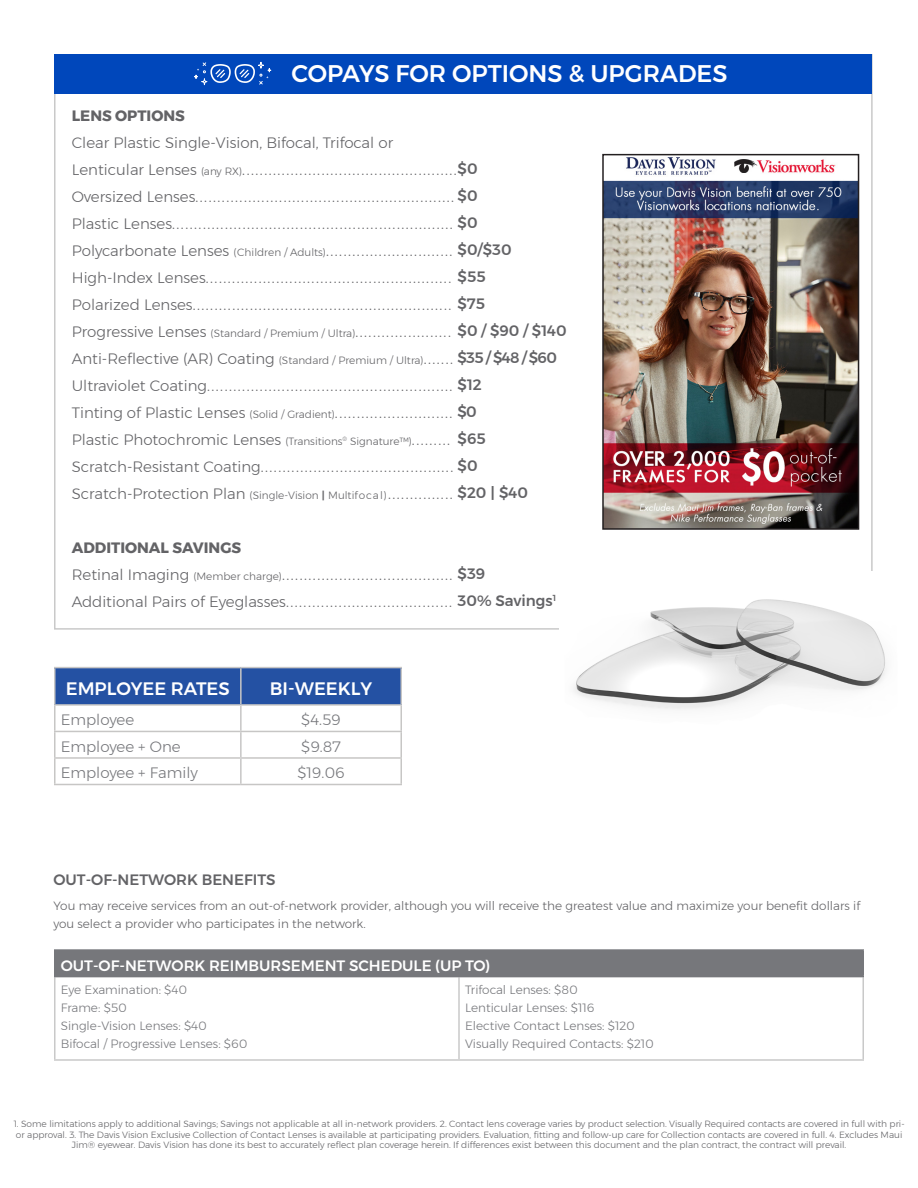
<style>
.page{position:relative;width:918px;height:1188px;background:#fff}
.page>*{position:absolute;margin:0;border:0;box-sizing:border-box;transform-origin:0 0}
.t1{font:500 24px "Montserrat";color:#fff}
.t2{font:500 18px "Montserrat";color:#fff}
.t3{font:300 15px/27px "Montserrat";color:#636366}
.t4{font:300 15px "Montserrat";color:#76777b}
.t5{font:500 15px "Montserrat";color:#fff}
.t6{font:700 15px "Montserrat";color:#636366}
.t7{font:500 15px "Montserrat";color:#636366}
.t8{font:300 12px "Montserrat";color:#76777b}
.t9{font:300 12px/18px "Montserrat";color:#636366}
.t10{font:300 9px/10.8px "Montserrat";color:#636366;text-align:center}
.s1{font-size:10.5px}
.s2{font-weight:500}
.s3{font-family:"Gotham";font-weight:700;font-size:10.5px}
.s4{font-family:"Gotham";font-weight:700}
.s5{font-family:"Gotham"}
</style>
<div class="page">
<div style="left:54px;top:54px;width:817px;height:39px;background:#0047bb"></div>
<img style="left:574px;top:599px;width:312px;height:111px">
<div style="left:55px;top:950px;width:808px;height:27px;background:#76777b"></div>
<hr style="left:54px;top:977px;width:2px;height:82px;background:#c9c9c9">
<hr style="left:458px;top:977px;width:2px;height:82px;background:#c9c9c9">
<hr style="left:862px;top:977px;width:2px;height:82px;background:#c9c9c9">
<hr style="left:54px;top:1059px;width:405px;height:2px;background:#c9c9c9">
<hr style="left:459px;top:1059px;width:405px;height:2px;background:#c9c9c9">
<hr style="left:54px;top:949px;width:405px;height:2px;background:#76777b">
<hr style="left:54px;top:951px;width:2px;height:25px;background:#76777b">
<hr style="left:459px;top:949px;width:405px;height:2px;background:#76777b">
<hr style="left:862px;top:951px;width:2px;height:25px;background:#76777b">
<hr style="left:54px;top:976px;width:405px;height:1px;background:#76777b">
<hr style="left:459px;top:976px;width:405px;height:1px;background:#76777b">
<svg style="left:194px;top:62px;width:77px;height:23px"></svg>
<img style="left:605px;top:157px;width:251px;height:370px">
<div style="left:602px;top:154px;width:257px;height:376px;border:2px solid #231f20"></div>
<div style="left:55px;top:668px;width:186px;height:37px;background:#2451a3"></div>
<div style="left:241px;top:668px;width:160px;height:37px;background:#2451a3"></div>
<hr style="left:54px;top:667px;width:187px;height:1px;background:#c7c6c5">
<hr style="left:54px;top:668px;width:2px;height:36px;background:#c7c6c5">
<hr style="left:241px;top:667px;width:161px;height:1px;background:#c7c6c5">
<hr style="left:240px;top:668px;width:2px;height:36px;background:#c7c6c5">
<hr style="left:400px;top:668px;width:2px;height:36px;background:#c7c6c5">
<hr style="left:54px;top:704px;width:187px;height:2px;background:#c7c6c5">
<hr style="left:54px;top:706px;width:2px;height:25px;background:#c7c6c5">
<hr style="left:241px;top:704px;width:161px;height:2px;background:#c7c6c5">
<hr style="left:240px;top:706px;width:2px;height:25px;background:#c7c6c5">
<hr style="left:400px;top:706px;width:2px;height:25px;background:#c7c6c5">
<hr style="left:54px;top:731px;width:187px;height:1px;background:#c7c6c5">
<hr style="left:54px;top:732px;width:2px;height:25px;background:#c7c6c5">
<hr style="left:241px;top:731px;width:161px;height:1px;background:#c7c6c5">
<hr style="left:240px;top:732px;width:2px;height:25px;background:#c7c6c5">
<hr style="left:400px;top:732px;width:2px;height:25px;background:#c7c6c5">
<hr style="left:54px;top:757px;width:187px;height:2px;background:#c7c6c5">
<hr style="left:54px;top:759px;width:2px;height:25px;background:#c7c6c5">
<hr style="left:241px;top:757px;width:161px;height:2px;background:#c7c6c5">
<hr style="left:240px;top:759px;width:2px;height:25px;background:#c7c6c5">
<hr style="left:400px;top:759px;width:2px;height:25px;background:#c7c6c5">
<hr style="left:54px;top:784px;width:187px;height:1px;background:#c7c6c5">
<hr style="left:241px;top:784px;width:161px;height:1px;background:#c7c6c5">
<p class="t1" style="left:291px;top:55px;width:438px">COPAYS FOR OPTIONS &amp; UPGRADES</p>
<p class="t6" style="left:72px;top:103px;width:115px">LENS OPTIONS</p>
<p class="t3" style="left:72px;top:128px;width:407px">Clear Plastic Single-Vision, Bifocal, Trifocal or<br>Lenticular Lenses <span class="s1">(any RX)</span>.................................................<span class="s2">$0</span></p>
<p class="t3" style="left:72px;top:182px;width:407px">Oversized Lenses...........................................................<span class="s2">$0</span></p>
<p class="t3" style="left:72px;top:209px;width:407px">Plastic Lenses................................................................ <span class="s2">$0</span></p>
<p class="t3" style="left:72px;top:236px;width:441px">Polycarbonate Lenses <span class="s1">(Children / Adults)</span>............................. <span class="s2">$0/$30</span></p>
<p class="t3" style="left:72px;top:263px;width:415px">High-Index Lenses........................................................ <span class="s2">$55</span></p>
<p class="t3" style="left:72px;top:290px;width:415px">Polarized Lenses........................................................... <span class="s2">$75</span></p>
<p class="t3" style="left:72px;top:317px;width:496px">Progressive Lenses <span class="s1">(Standard / Premium / Ultra)</span>...................... <span class="s2">$0 / $90 / $140</span></p>
<p class="t3" style="left:72px;top:344px;width:487px">Anti-Reflective (AR) Coating <span class="s1">(Standard / Premium / Ultra)</span>....... <span class="s2">$35 / $48 / $60</span></p>
<p class="t3" style="left:72px;top:371px;width:411px">Ultraviolet Coating........................................................ <span class="s2">$12</span></p>
<p class="t3" style="left:72px;top:398px;width:407px">Tinting of Plastic Lenses <span class="s1">(Solid / Gradient)</span>........................... <span class="s2">$0</span></p>
<p class="t3" style="left:72px;top:425px;width:380px">Plastic Photochromic Lenses <span class="s1">(Transitions</span><sup>®</sup> <span class="s1">Signature™)</span>.........</p>
<p class="t3" style="left:72px;top:452px;width:407px">Scratch-Resistant Coating............................................ <span class="s2">$0</span></p>
<p class="t3" style="left:72px;top:479px;width:458px">Scratch-Protection Plan <span class="s1">(Single-Vision</span> <span class="s3">|</span> <span class="s1">Multifocal)</span>............... <span class="s2">$20</span> <span class="s4">|</span> <span class="s2">$40</span></p>
<p class="t7" style="left:458px;top:427px;width:30px">$65</p>
<p class="t6" style="left:72px;top:535px;width:171px">ADDITIONAL SAVINGS</p>
<p class="t3" style="left:72px;top:560px;width:415px">Retinal Imaging <span class="s1">(Member charge)</span>....................................... <span class="s2">$39</span></p>
<p class="t3" style="left:72px;top:587px;width:486px">Additional Pairs of Eyeglasses...................................... <span class="s2">30% Savings</span><sup>1</sup></p>
<p class="t2" style="left:66px;top:674px;width:166px">EMPLOYEE RATES</p>
<p class="t2" style="left:270px;top:674px;width:104px">BI-WEEKLY</p>
<p class="t4" style="left:61px;top:709px;width:75px">Employee</p>
<p class="t4" style="left:301px;top:709px;width:41px">$4.59</p>
<p class="t4" style="left:61px;top:735px;width:121px">Employee + One</p>
<p class="t4" style="left:301px;top:735px;width:41px">$9.87</p>
<p class="t4" style="left:61px;top:762px;width:139px">Employee + Family</p>
<p class="t4" style="left:297px;top:762px;width:49px">$19.06</p>
<p class="t7" style="left:53px;top:868px;width:224px">OUT-OF-NETWORK BENEFITS</p>
<p class="t9" style="left:53px;top:896px;width:808px">You may receive services from an out-of-network provider, although you will receive the greatest value and maximize your benefit dollars if you select a provider who participates in the network.</p>
<p class="t5" style="left:61px;top:954px;width:431px">OUT-OF-NETWORK REIMBURSEMENT SCHEDULE (UP TO)</p>
<p class="t8" style="left:61px;top:981px;width:128px">Eye Examination: $40</p>
<p class="t8" style="left:61px;top:999px;width:68px">Frame: $50</p>
<p class="t8" style="left:61px;top:1017px;width:148px">Single-Vision Lenses: $40</p>
<p class="t8" style="left:61px;top:1035px;width:188px">Bifocal / Progressive Lenses: $60</p>
<p class="t8" style="left:465px;top:981px;width:114px">Trifocal Lenses: $80</p>
<p class="t8" style="left:465px;top:999px;width:131px">Lenticular Lenses: $116</p>
<p class="t8" style="left:465px;top:1017px;width:171px">Elective Contact Lenses: $120</p>
<p class="t8" style="left:465px;top:1035px;width:190px">Visually Required Contacts: $210</p>
<p class="t10" style="left:14px;top:1118px;width:892px">1. Some limitations apply to additional Savings; Savings not applicable at all in-network providers. 2. Contact lens coverage varies by product selection. Visually Required contacts are covered in full with pri&shy;or approval. 3. The Davis Vision Exclusive Collection of Contact Lenses is available at participating providers. Evaluation, fitting and follow-up care for Collection contacts are covered in full. 4. Excludes Maui<br>Jim<span class="s5">®</span> eyewear. Davis Vision has done its best to accurately reflect plan coverage herein. If differences exist between this document and the plan contract, the contract will prevail.</p>
</div>
